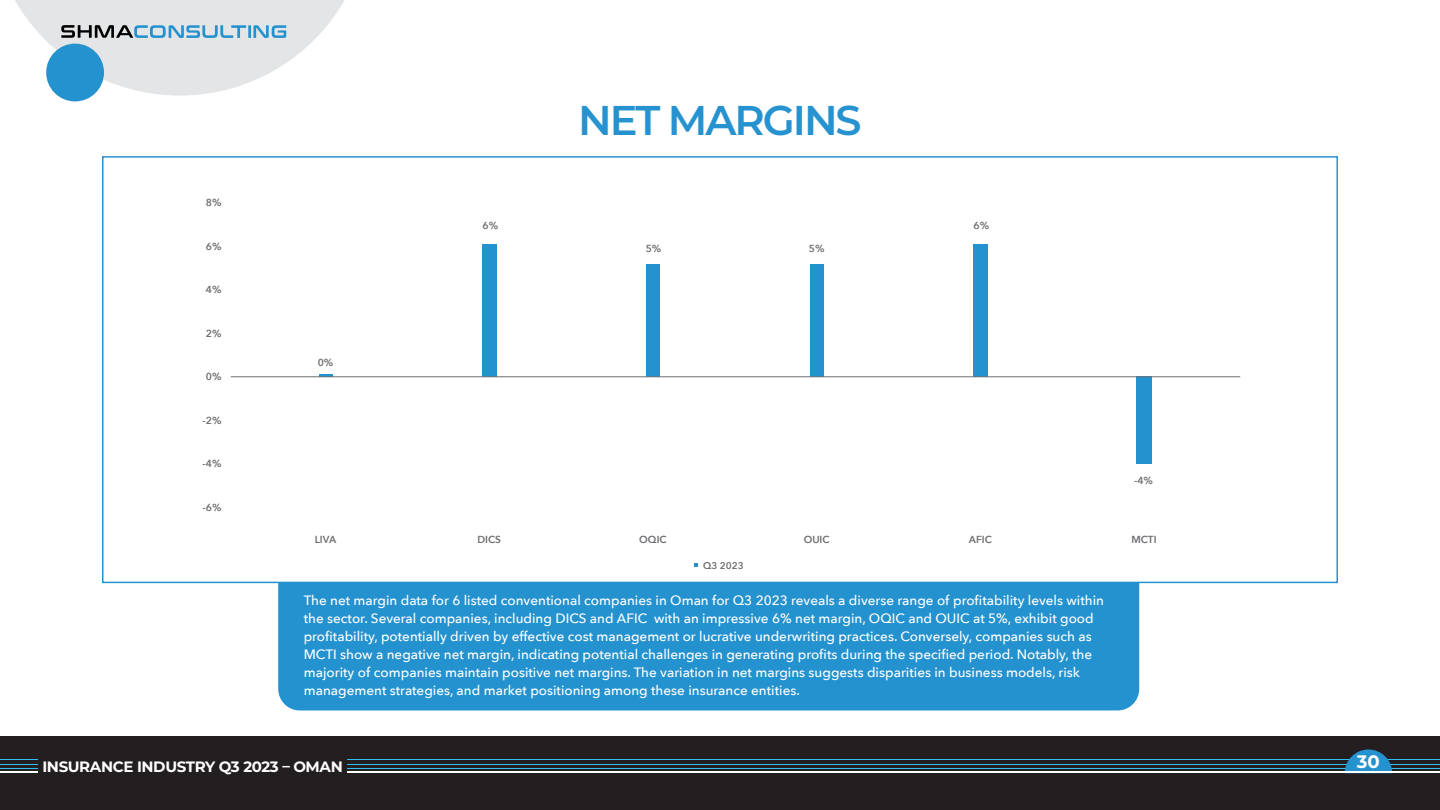
<style>
.page{position:relative;width:1440px;height:810px;background:#fff}
.page>*{position:absolute;margin:0;border:0;box-sizing:border-box;transform-origin:0 0}
.t1{font:600 41.55px "Montserrat";letter-spacing:-.05em;color:#2792d0}
.t2{font:700 18px "Montserrat";color:#fff}
.t3{font:700 15px "Montserrat";letter-spacing:-.025em;color:#fff}
.t4{font:500 13.5px/18px "Avenir Next";color:#fff}
.t5{font:600 10.2px "Avenir Next";color:#6d6e71}
.t6{font:600 9.75px "Avenir Next";color:#6d6e71}
</style>
<div class="page">
<div style="left:0;top:736px;width:1440px;height:74px;background:#231f20"></div>
<hr style="left:0;top:759px;width:38px;height:1px;background:#30c0f0">
<hr style="left:347px;top:759px;width:1093px;height:1px;background:#30c0f0">
<hr style="left:0;top:764px;width:38px;height:1px;background:#30c0f0">
<hr style="left:347px;top:764px;width:1093px;height:1px;background:#30c0f0">
<hr style="left:0;top:768px;width:38px;height:1px;background:#30c0f0">
<hr style="left:347px;top:768px;width:1093px;height:1px;background:#30c0f0">
<hr style="left:0;top:772px;width:38px;height:1px;background:#fff">
<svg style="left:1345px;top:750px;width:47px;height:22px"></svg>
<hr style="left:347px;top:772px;width:1093px;height:1px;background:#fff">
<div style="left:46px;top:44px;width:58px;height:57px;background:#2592d0;border-radius:50%"></div>
<svg style="left:15px;top:0;width:330px;height:96px"></svg>
<div style="left:278px;top:583px;width:861px;height:127px;background:#2592d0"></div>
<svg style="left:319px;top:375px;width:13px;height:1px"></svg>
<div style="left:482px;top:244px;width:15px;height:133px;background:#2592d0"></div>
<div style="left:973px;top:244px;width:15px;height:133px;background:#2592d0"></div>
<div style="left:646px;top:265px;width:14px;height:112px;background:#2592d0"></div>
<div style="left:810px;top:265px;width:14px;height:112px;background:#2592d0"></div>
<div style="left:1136px;top:377px;width:16px;height:87px;background:#2592d0"></div>
<hr style="left:231px;top:376px;width:1009px;height:1px;background:#6d6e71">
<svg style="left:694px;top:564px;width:4px;height:3px"></svg>
<p class="t5" style="left:206px;top:196px;width:17px">8%</p>
<p class="t5" style="left:206px;top:240px;width:17px">6%</p>
<p class="t5" style="left:206px;top:283px;width:17px">4%</p>
<p class="t5" style="left:206px;top:327px;width:17px">2%</p>
<p class="t5" style="left:206px;top:370px;width:17px">0%</p>
<p class="t5" style="left:203px;top:414px;width:20px">-2%</p>
<p class="t5" style="left:203px;top:457px;width:20px">-4%</p>
<p class="t5" style="left:203px;top:501px;width:20px">-6%</p>
<h1 class="t1" style="left:578px;top:90px;width:285px">NET MARGINS</h1>
<p class="t5" style="left:318px;top:356px;width:17px">0%</p>
<p class="t5" style="left:483px;top:220px;width:17px">6%</p>
<p class="t5" style="left:974px;top:220px;width:17px">6%</p>
<p class="t5" style="left:646px;top:242px;width:17px">5%</p>
<p class="t5" style="left:809px;top:242px;width:17px">5%</p>
<p class="t5" style="left:1134px;top:475px;width:20px">-4%</p>
<p class="t5" style="left:315px;top:533px;width:23px">LIVA</p>
<p class="t5" style="left:478px;top:533px;width:25px">DICS</p>
<p class="t5" style="left:639px;top:533px;width:29px">OQIC</p>
<p class="t5" style="left:804px;top:533px;width:27px">OUIC</p>
<p class="t5" style="left:969px;top:533px;width:25px">AFIC</p>
<p class="t5" style="left:1131px;top:533px;width:27px">MCTI</p>
<p class="t6" style="left:703px;top:560px;width:42px">Q3 2023</p>
<p class="t4" style="left:304px;top:591px;width:802px">The net margin data for 6 listed conventional companies in Oman for Q3 2023 reveals a diverse range of profitability levels within the sector. Several companies, including DICS and AFIC with an impressive 6% net margin, OQIC and OUIC at 5%, exhibit good profitability, potentially driven by effective cost management or lucrative underwriting practices. Conversely, companies such as MCTI show a negative net margin, indicating potential challenges in generating profits during the specified period. Notably, the majority of companies maintain positive net margins. The variation in net margins suggests disparities in business models, risk management strategies, and market positioning among these insurance entities.</p>
<p class="t3" style="left:42px;top:755px;width:302px">INSURANCE INDUSTRY Q3 2023 – OMAN</p>
<h2 class="t2" style="left:1357px;top:749px;width:24px">30</h2>
</div>
